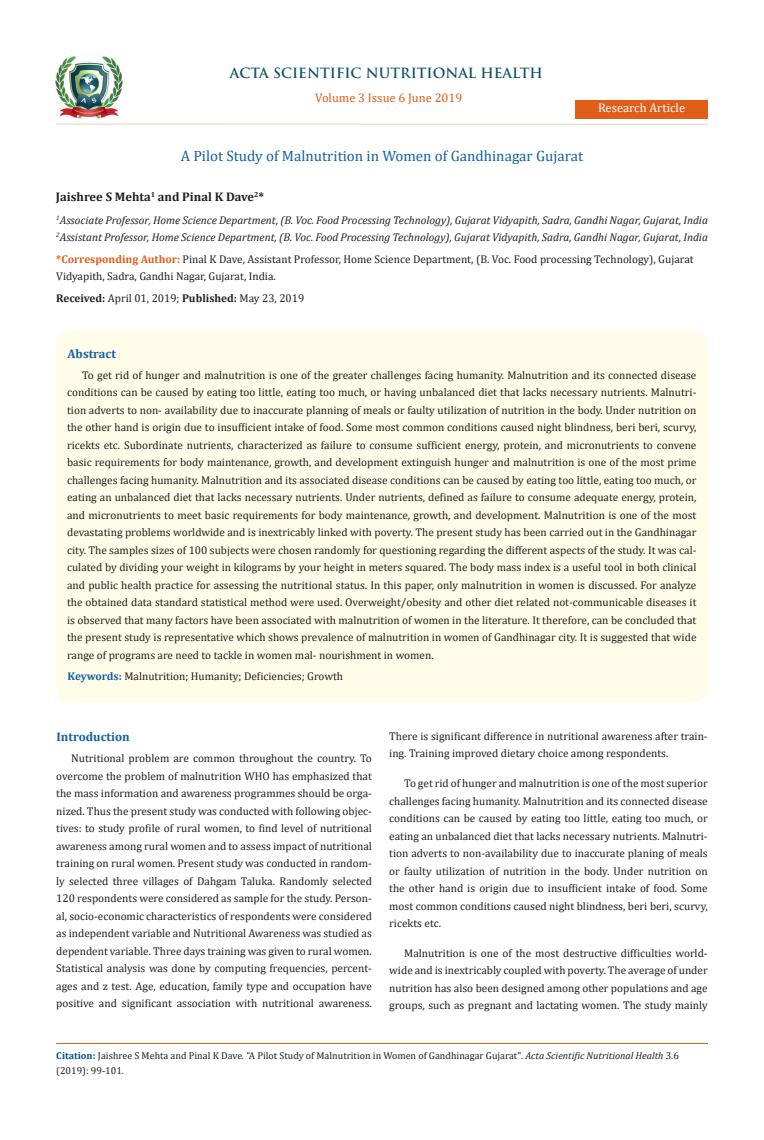
<style>
.page{position:relative;width:764px;height:1140px;background:#fff}
.page>*{position:absolute;margin:0;border:0;box-sizing:border-box;transform-origin:0 0}
.t1{font:15px "Cambria";color:#1560a6}
.t2{font:700 13.75px "Trajan Pro";color:#0e546a}
.t3{font:700 12.5px "Cambria";color:#231f20}
.t4{font:12.5px "Cambria";color:#e05d1a}
.t5{font:700 12.5px "Cambria";color:#1560a6}
.t6{font:12.5px "Cambria";color:#fff}
.t7{font:11.25px/17.5px "Cambria";color:#231f20;text-align:justify}
.t8{font:italic 11.25px "Cambria";color:#231f20}
.t9{font:10px/15px "Cambria";color:#231f20}
.s1{font-weight:700;color:#e05d1a}
.s2{font-weight:700}
.s3{font-weight:700;color:#1560a6}
.s4{font-weight:700;color:#035089}
.s5{font-style:italic}
</style>
<div class="page">
<img style="left:56px;top:57px;width:66px;height:61px">
<div style="left:575px;top:100px;width:132px;height:19px;background:#e05d1a"></div>
<div style="left:56px;top:331px;width:651px;height:371px;background:#fffde9;border-radius:15px"></div>
<hr style="left:56px;top:1043px;width:651px;height:1px;background:#e05d1a">
<hr style="left:56px;top:123px;width:651px;height:2px;background:#e5dfce">
<p class="t2" style="left:230px;top:64px;width:315px">ACTA SCIENTIFIC NUTRITIONAL HEALTH</p>
<p class="t4" style="left:315px;top:91px;width:149px">Volume 3 Issue 6 June 2019</p>
<p class="t6" style="left:598px;top:101px;width:89px">Research Article</p>
<p class="t1" style="left:181px;top:147px;width:404px">A Pilot Study of Malnutrition in Women of Gandhinagar Gujarat</p>
<p class="t3" style="left:56px;top:188px;width:210px">Jaishree S Mehta<sup>1</sup> and Pinal K Dave<sup>2</sup>*</p>
<p class="t8" style="left:56px;top:212px;width:653px"><sup>1</sup>Associate Professor, Home Science Department, (B. Voc. Food Processing Technology), Gujarat Vidyapith, Sadra, Gandhi Nagar, Gujarat, India</p>
<p class="t8" style="left:56px;top:229px;width:653px"><sup>2</sup>Assistant Professor, Home Science Department, (B. Voc. Food Processing Technology), Gujarat Vidyapith, Sadra, Gandhi Nagar, Gujarat, India</p>
<p class="t7" style="left:56px;top:250px;width:639px"><span class="s1">*Corresponding Author:</span> Pinal K Dave, Assistant Professor, Home Science Department, (B. Voc. Food processing Technology), Gujarat<br>Vidyapith, Sadra, Gandhi Nagar, Gujarat, India.</p>
<p class="t7" style="left:56px;top:290px;width:250px"><span class="s2">Received:</span> April 01, 2019; <span class="s2">Published:</span> May 23, 2019</p>
<p class="t5" style="left:68px;top:345px;width:50px">Abstract</p>
<p class="t7" style="left:67px;top:366px;width:631px;text-indent:15px">To get rid of hunger and malnutrition is one of the greater challenges facing humanity. Malnutrition and its connected disease conditions can be caused by eating too little, eating too much, or having unbalanced diet that lacks necessary nutrients. Malnutri&shy;tion adverts to non- availability due to inaccurate planning of meals or faulty utilization of nutrition in the body. Under nutrition on the other hand is origin due to insufficient intake of food. Some most common conditions caused night blindness, beri beri, scurvy, ricekts etc. Subordinate nutrients, characterized as failure to consume sufficient energy, protein, and micronutrients to convene basic requirements for body maintenance, growth, and development extinguish hunger and malnutrition is one of the most prime challenges facing humanity. Malnutrition and its associated disease conditions can be caused by eating too little, eating too much, or eating an unbalanced diet that lacks necessary nutrients. Under nutrients, defined as failure to consume adequate energy, protein, and micronutrients to meet basic requirements for body maintenance, growth, and development. Malnutrition is one of the most devastating problems worldwide and is inextricably linked with poverty. The present study has been carried out in the Gandhinagar city. The samples sizes of 100 subjects were chosen randomly for questioning regarding the different aspects of the study. It was cal&shy;culated by dividing your weight in kilograms by your height in meters squared. The body mass index is a useful tool in both clinical and public health practice for assessing the nutritional status. In this paper, only malnutrition in women is discussed. For analyze the obtained data standard statistical method were used. Overweight/obesity and other diet related not-communicable diseases it is observed that many factors have been associated with malnutrition of women in the literature. It therefore, can be concluded that the present study is representative which shows prevalence of malnutrition in women of Gandhinagar city. It is suggested that wide range of programs are need to tackle in women mal- nourishment in women.</p>
<p class="t7" style="left:68px;top:667px;width:277px"><span class="s3">Keywords:</span> Malnutrition; Humanity; Deficiencies; Growth</p>
<p class="t5" style="left:57px;top:727px;width:75px">Introduction</p>
<p class="t7" style="left:56px;top:750px;width:317px;text-indent:15px">Nutritional problem are common throughout the country. To overcome the problem of malnutrition WHO has emphasized that the mass information and awareness programmes should be orga&shy;nized. Thus the present study was conducted with following objec&shy;tives: to study profile of rural women, to find level of nutritional awareness among rural women and to assess impact of nutritional training on rural women. Present study was conducted in random&shy;ly selected three villages of Dahgam Taluka. Randomly selected 120 respondents were considered as sample for the study. Person&shy;al, socio-economic characteristics of respondents were considered as independent variable and Nutritional Awareness was studied as dependent variable. Three days training was given to rural women.<br>Statistical analysis was done by computing frequencies, percent&shy;ages and z test. Age, education, family type and occupation have positive and significant association with nutritional awareness.</p>
<p class="t7" style="left:389px;top:727px;width:320px">There is significant difference in nutritional awareness after train&shy;ing. Training improved dietary choice among respondents.</p>
<p class="t7" style="left:389px;top:774px;width:320px;text-indent:15px">To get rid of hunger and malnutrition is one of the most superior challenges facing humanity. Malnutrition and its connected disease conditions can be caused by eating too little, eating too much, or eating an unbalanced diet that lacks necessary nutrients. Malnutri&shy;tion adverts to non-availability due to inaccurate planing of meals or faulty utilization of nutrition in the body. Under nutrition on the other hand is origin due to insufficient intake of food. Some most common conditions caused night blindness, beri beri, scurvy, ricekts etc.</p>
<p class="t7" style="left:389px;top:944px;width:320px;text-indent:15px">Malnutrition is one of the most destructive difficulties world&shy;wide and is inextricably coupled with poverty. The average of under nutrition has also been designed among other populations and age groups, such as pregnant and lactating women. The study mainly</p>
<p class="t9" style="left:56px;top:1048px;width:624px"><span class="s4">Citation:</span> Jaishree S Mehta and Pinal K Dave<span class="s5">.</span> “A Pilot Study of Malnutrition in Women of Gandhinagar Gujarat". <span class="s5">Acta Scientific Nutritional Health</span> 3.6 (2019): 99-101.</p>
</div>
